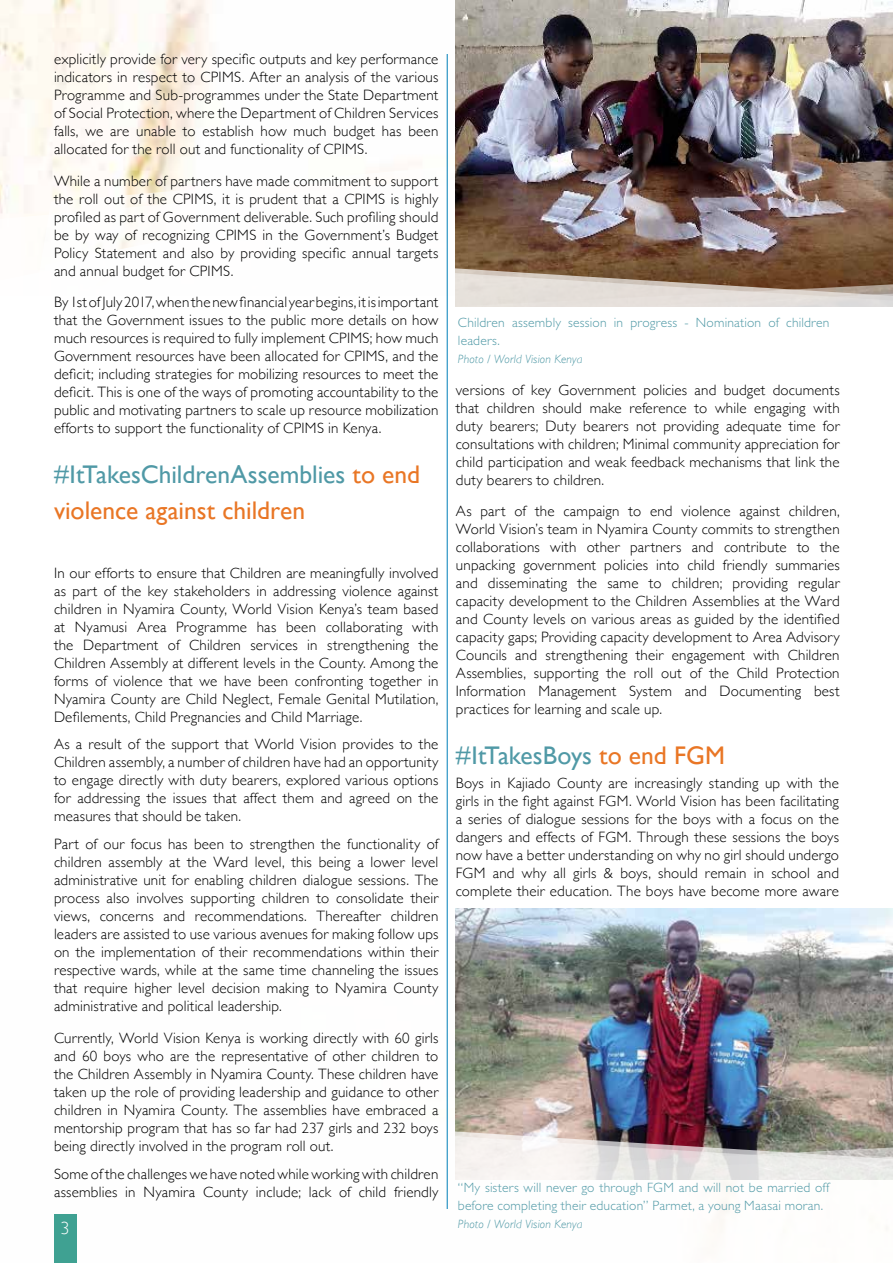
<style>
.page{position:relative;width:893px;height:1263px;background:#fff}
.page>*{position:absolute;margin:0;border:0;box-sizing:border-box;transform-origin:0 0}
.t1{font:25.5px/36px "Gill Sans";color:#e97625}
.t2{font:25.5px "Gill Sans";letter-spacing:.005em;color:#5099a6}
.t3{font:300 18px "Gill Sans";color:#fff}
.t4{font:300 15px/18px "Gill Sans";letter-spacing:.01em;color:#000;text-align:justify}
.t5{font:300 13.5px/18px "Gill Sans Std";letter-spacing:.015em;color:#5099a6}
.t6{font:italic 300 12px "Gill Sans";letter-spacing:.015em;color:#5099a6}
.s1{color:#5099a6}
.s2{color:#e97625}
</style>
<div class="page">
<img style="left:0;top:0;width:867px;height:101px">
<svg style="left:32px;top:84px;width:424px;height:449px"></svg>
<img style="left:456px;top:1px;width:437px;height:261px">
<svg style="left:335px;top:279px;width:41px;height:225px"></svg>
<svg style="left:347px;top:262px;width:546px;height:238px"></svg>
<svg style="left:376px;top:286px;width:80px;height:225px"></svg>
<svg style="left:387px;top:269px;width:506px;height:238px"></svg>
<img style="left:456px;top:908px;width:437px;height:217px">
<img style="left:446px;top:1125px;width:447px;height:7px">
<svg style="left:446px;top:1132px;width:447px;height:95px;fill:#fbf9f6"></svg>
<hr style="left:447px;top:54px;width:1px;height:1155px;background:#007eb8">
<div style="left:54px;top:1214px;width:23px;height:49px;background:#3fa192"></div>
<p class="t4" style="left:54px;top:50px;width:386px">explicitly provide for very specific outputs and key performance indicators in respect to CPIMS. After an analysis of the various Programme and Sub-programmes under the State Department of Social Protection, where the Department of Children Services falls, we are unable to establish how much budget has been allocated for the roll out and functionality of CPIMS.</p>
<p class="t4" style="left:54px;top:171px;width:386px">While a number of partners have made commitment to support the roll out of the CPIMS, it is prudent that a CPIMS is highly profiled as part of Government deliverable. Such profiling should be by way of recognizing CPIMS in the Government’s Budget Policy Statement and also by providing specific annual targets and annual budget for CPIMS.</p>
<p class="t4" style="left:54px;top:293px;width:386px">By 1st of July 2017, when the new financial year begins, it is important that the Government issues to the public more details on how much resources is required to fully implement CPIMS; how much Government resources have been allocated for CPIMS, and the deficit; including strategies for mobilizing resources to meet the deficit. This is one of the ways of promoting accountability to the public and motivating partners to scale up resource mobilization efforts to support the functionality of CPIMS in Kenya.</p>
<h1 class="t1" style="left:54px;top:456px;width:368px"><span class="s1">#ItTakesChildrenAssemblies</span> to end violence against children</h1>
<p class="t4" style="left:54px;top:563px;width:386px">In our efforts to ensure that Children are meaningfully involved as part of the key stakeholders in addressing violence against children in Nyamira County, World Vision Kenya’s team based at Nyamusi Area Programme has been collaborating with the Department of Children services in strengthening the Children Assembly at different levels in the County. Among the forms of violence that we have been confronting together in Nyamira County are Child Neglect, Female Genital Mutilation, Defilements, Child Pregnancies and Child Marriage.</p>
<p class="t4" style="left:54px;top:735px;width:386px">As a result of the support that World Vision provides to the Children assembly, a number of children have had an opportunity to engage directly with duty bearers, explored various options for addressing the issues that affect them and agreed on the measures that should be taken.</p>
<p class="t4" style="left:54px;top:834px;width:386px">Part of our focus has been to strengthen the functionality of children assembly at the Ward level, this being a lower level administrative unit for enabling children dialogue sessions. The process also involves supporting children to consolidate their views, concerns and recommendations. Thereafter children leaders are assisted to use various avenues for making follow ups on the implementation of their recommendations within their respective wards, while at the same time channeling the issues that require higher level decision making to Nyamira County administrative and political leadership.</p>
<p class="t4" style="left:54px;top:1028px;width:386px">Currently, World Vision Kenya is working directly with 60 girls and 60 boys who are the representative of other children to the Children Assembly in Nyamira County. These children have taken up the role of providing leadership and guidance to other children in Nyamira County. The assemblies have embraced a mentorship program that has so far had 237 girls and 232 boys being directly involved in the program roll out.</p>
<p class="t4" style="left:54px;top:1164px;width:386px">Some of the challenges we have noted while working with children assemblies in Nyamira County include; lack of child friendly</p>
<p class="t3" style="left:61px;top:1214px;width:10px">3</p>
<p class="t5" style="left:458px;top:314px;width:373px">Children assembly session in progress - Nomination of children leaders.</p>
<p class="t6" style="left:458px;top:352px;width:126px">Photo / World Vision Kenya</p>
<p class="t4" style="left:456px;top:381px;width:385px">versions of key Government policies and budget documents that children should make reference to while engaging with duty bearers; Duty bearers not providing adequate time for consultations with children; Minimal community appreciation for child participation and weak feedback mechanisms that link the duty bearers to children.</p>
<p class="t4" style="left:456px;top:501px;width:385px">As part of the campaign to end violence against children, World Vision’s team in Nyamira County commits to strengthen collaborations with other partners and contribute to the unpacking government policies into child friendly summaries and disseminating the same to children; providing regular capacity development to the Children Assemblies at the Ward and County levels on various areas as guided by the identified capacity gaps; Providing capacity development to Area Advisory Councils and strengthening their engagement with Children Assemblies, supporting the roll out of the Child Protection Information Management System and Documenting best practices for learning and scale up.</p>
<h1 class="t2" style="left:456px;top:740px;width:271px">#ItTakesBoys <span class="s2">to end FGM</span></h1>
<p class="t4" style="left:456px;top:773px;width:385px">Boys in Kajiado County are increasingly standing up with the girls in the fight against FGM. World Vision has been facilitating a series of dialogue sessions for the boys with a focus on the dangers and effects of FGM. Through these sessions the boys now have a better understanding on why no girl should undergo FGM and why all girls &amp; boys, should remain in school and complete their education. The boys have become more aware</p>
<p class="t5" style="left:458px;top:1179px;width:373px">“My sisters will never go through FGM and will not be married off before completing their education” Parmet, a young Maasai moran.</p>
<p class="t6" style="left:458px;top:1217px;width:126px">Photo / World Vision Kenya</p>
</div>
